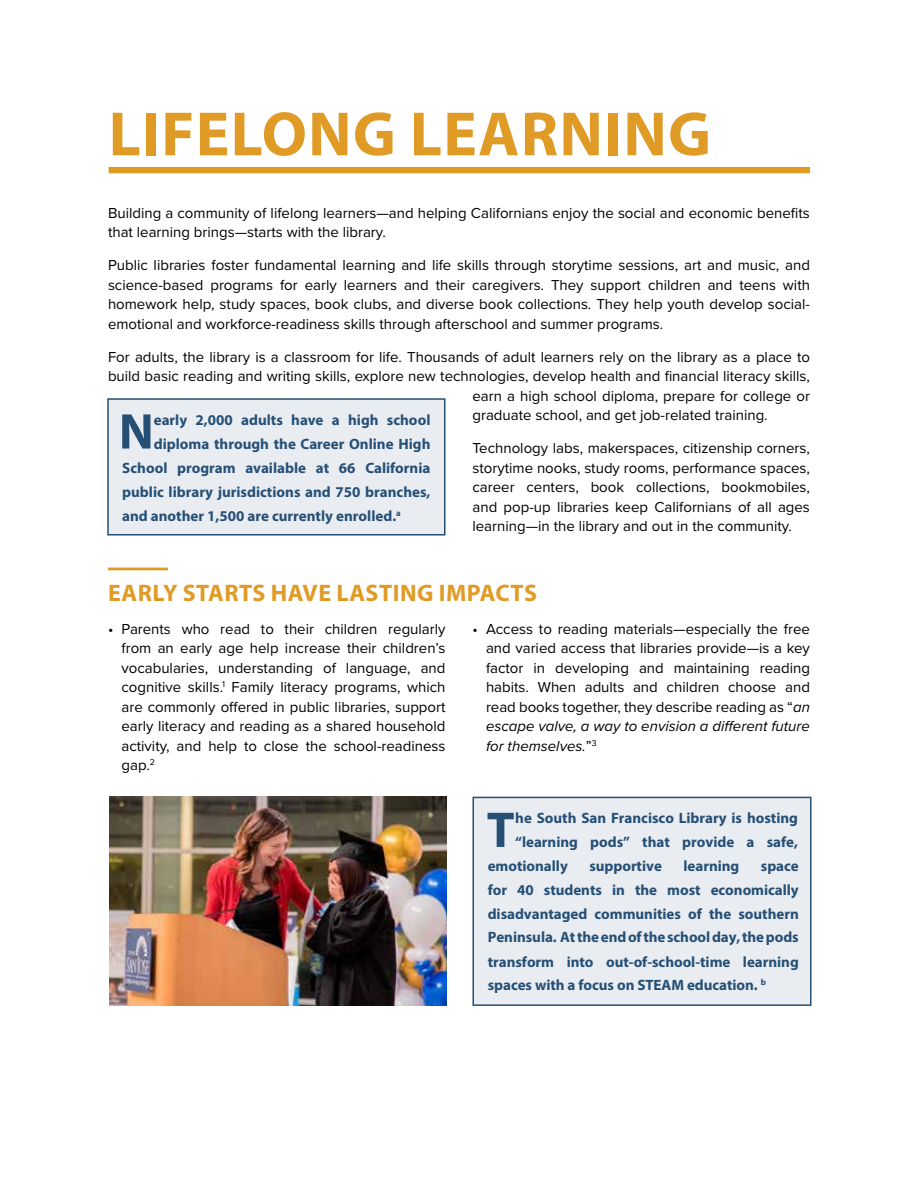
<style>
.page{position:relative;width:918px;height:1188px;background:#fff}
.page>*{position:absolute;margin:0;border:0;box-sizing:border-box;transform-origin:0 0}
.t1{font:700 63px "Myriad Pro";letter-spacing:.02em;color:#e09b26}
.t2{font:700 50.55px "Myriad Pro";color:#264f76}
.t3{font:700 24px "Myriad Pro";letter-spacing:.02em;color:#e09b26}
.t4{font:15px/19.5px "Proxima Nova";color:#000;text-align:justify}
.t5{font:700 15px/23.7px "Myriad Pro";color:#264f76;text-align:justify}
.s1{font-style:italic}
</style>
<div class="page">
<svg style="left:107px;top:398px;width:705px;height:608px"></svg>
<hr style="left:108px;top:568px;width:60px;height:2px;background:#e09b26">
<div style="left:109px;top:167px;width:701px;height:6px;background:#e09b26"></div>
<h1 class="t1" style="left:109px;top:93px;width:604px">LIFELONG LEARNING</h1>
<p class="t4" style="left:108px;top:203px;width:703px">Building a community of lifelong learners—and helping Californians enjoy the social and economic benefts that learning brings—starts with the library.</p>
<p class="t4" style="left:108px;top:255px;width:704px">Public libraries foster fundamental learning and life skills through storytime sessions, art and music, and science-based programs for early learners and their caregivers. They support children and teens with homework help, study spaces, book clubs, and diverse book collections. They help youth develop social&shy;emotional and workforce-readiness skills through afterschool and summer programs.</p>
<p class="t4" style="left:108px;top:347px;width:704px">For adults, the library is a classroom for life. Thousands of adult learners rely on the library as a place to</p>
<p class="t4" style="left:108px;top:366px;width:703px">build basic reading and writing skills, explore new technologies, develop health and fnancial literacy skills,</p>
<p class="t4" style="left:472px;top:386px;width:339px">earn a high school diploma, prepare for college or</p>
<p class="t4" style="left:472px;top:405px;width:297px">graduate school, and get job-related training.</p>
<p class="t4" style="left:472px;top:438px;width:339px">Technology labs, makerspaces, citizenship corners, storytime nooks, study rooms, performance spaces, career centers, book collections, bookmobiles, and pop-up libraries keep Californians of all ages learning—in the library and out in the community.</p>
<h2 class="t2" style="left:119px;top:399px;width:36px">N</h2>
<p class="t5" style="left:154px;top:407px;width:278px">early 2,000 adults have a high school</p>
<p class="t5" style="left:154px;top:431px;width:278px">diploma through the Career Online High</p>
<p class="t5" style="left:122px;top:455px;width:310px">School program available at 66 California</p>
<p class="t5" style="left:122px;top:479px;width:310px">public library jurisdictions and 750 branches,</p>
<p class="t5" style="left:122px;top:503px;width:280px">and another 1,500 are currently enrolled.<sup>a</sup></p>
<h3 class="t3" style="left:108px;top:577px;width:430px">EARLY STARTS HAVE LASTING IMPACTS</h3>
<p class="t4" style="left:121px;top:619px;width:326px;text-indent:-13px">• Parents who read to their children regularly from an early age help increase their children’s vocabularies, understanding of language, and cognitive skills.<sup>1</sup> Family literacy programs, which are commonly ofered in public libraries, support early literacy and reading as a shared household activity, and help to close the school-readiness gap.<sup>2</sup></p>
<p class="t4" style="left:486px;top:619px;width:326px;text-indent:-14px">• Access to reading materials—especially the free and varied access that libraries provide—is a key factor in developing and maintaining reading habits. When adults and children choose and read books together, they describe reading as “<span class="s1">an escape valve, a way to envision a diferent future for themselves.</span>”<sup>3</sup></p>
<h2 class="t2" style="left:487px;top:797px;width:29px">T</h2>
<p class="t5" style="left:515px;top:806px;width:284px">he South San Francisco Library is hosting</p>
<p class="t5" style="left:515px;top:830px;width:284px">“learning pods” that provide a safe,</p>
<p class="t5" style="left:488px;top:854px;width:82px">emotionally</p>
<p class="t5" style="left:589px;top:854px;width:74px">supportive</p>
<p class="t5" style="left:684px;top:854px;width:57px">learning</p>
<p class="t5" style="left:488px;top:854px;width:313px;text-indent:273px">space for 40 students in the most economically disadvantaged communities of the southern Peninsula. At the end of the school day, the pods</p>
<p class="t5" style="left:488px;top:950px;width:313px;line-height:23.2px">transform into out-of-school-time learning spaces with a focus on STEAM education. <sup>b</sup></p>
</div>
